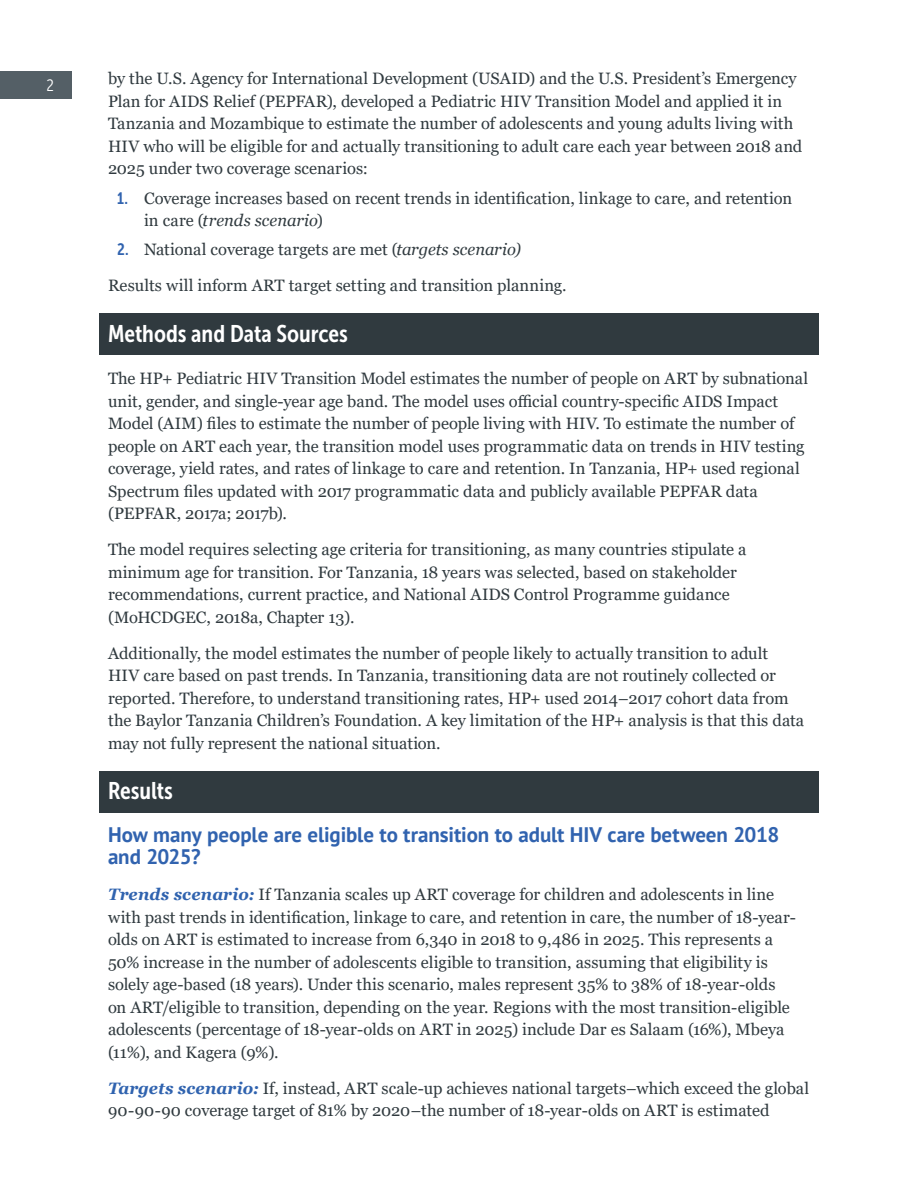
<style>
.page{position:relative;width:918px;height:1188px;background:#fff}
.page>*{position:absolute;margin:0;border:0;box-sizing:border-box;transform-origin:0 0}
.t1{font:24px "Museo Sans Cond 700";color:#fff}
.t2{font:700 21px/22.5px "PT Sans";letter-spacing:-.005em;color:#3163af}
.Body{font:16.5px/22.5px "Georgia";color:#303a3f}
.t3{font:16.5px "Museo Sans Cond 300";color:#fff}
.s1{font-family:"Museo Sans Cond 700";color:#3163af}
.s2{font-style:italic}
.s3{font-weight:700;font-style:italic;color:#3063af}
</style>
<div class="page">
<div style="left:99px;top:313px;width:720px;height:42px;background:#303a3f"></div>
<div style="left:99px;top:771px;width:720px;height:42px;background:#303a3f"></div>
<div style="left:0;top:71px;width:72px;height:28px;background:#545f66"></div>
<p class="t3" style="left:47px;top:77px;width:9px">2</p>
<p class="Body" style="left:108px;top:68px;width:696px">by the U.S. Agency for International Development (USAID) and the U.S. President’s Emergency Plan for AIDS Relief (PEPFAR), developed a Pediatric HIV Transition Model and applied it in Tanzania and Mozambique to estimate the number of adolescents and young adults living with HIV who will be eligible for and actually transitioning to adult care each year between 2018 and 2025 under two coverage scenarios:</p>
<p class="Body" style="left:144px;top:187px;width:650px;text-indent:-27px"><span class="s1">1.</span> Coverage increases based on recent trends in identification, linkage to care, and retention in care (<span class="s2">trends scenario</span>)</p>
<p class="Body" style="left:117px;top:239px;width:405px"><span class="s1">2.</span> National coverage targets are met (<span class="s2">targets scenario)</span></p>
<p class="Body" style="left:108px;top:275px;width:460px">Results will inform ART target setting and transition planning.</p>
<h1 class="t1" style="left:108px;top:320px;width:241px">Methods and Data Sources</h1>
<p class="Body" style="left:108px;top:368px;width:702px">The HP+ Pediatric HIV Transition Model estimates the number of people on ART by subnational unit, gender, and single-year age band. The model uses official country-specific AIDS Impact Model (AIM) files to estimate the number of people living with HIV. To estimate the number of people on ART each year, the transition model uses programmatic data on trends in HIV testing coverage, yield rates, and rates of linkage to care and retention. In Tanzania, HP+ used regional Spectrum files updated with 2017 programmatic data and publicly available PEPFAR data (PEPFAR, 2017a; 2017b).</p>
<p class="Body" style="left:108px;top:539px;width:640px">The model requires selecting age criteria for transitioning, as many countries stipulate a minimum age for transition. For Tanzania, 18 years was selected, based on stakeholder recommendations, current practice, and National AIDS Control Programme guidance (MoHCDGEC, 2018a, Chapter 13).</p>
<p class="Body" style="left:108px;top:642px;width:698px">Additionally, the model estimates the number of people likely to actually transition to adult<br>HIV care based on past trends. In Tanzania, transitioning data are not routinely collected or reported. Therefore, to understand transitioning rates, HP+ used 2014–2017 cohort data from the Baylor Tanzania Children’s Foundation. A key limitation of the HP+ analysis is that this data may not fully represent the national situation.</p>
<h1 class="t1" style="left:108px;top:778px;width:66px">Results</h1>
<h2 class="t2" style="left:108px;top:823px;width:673px">How many people are eligible to transition to adult HIV care between 2018 and 2025?</h2>
<p class="Body" style="left:108px;top:884px;width:690px"><span class="s3">Trends scenario:</span> If Tanzania scales up ART coverage for children and adolescents in line with past trends in identification, linkage to care, and retention in care, the number of 18-year&shy;olds on ART is estimated to increase from 6,340 in 2018 to 9,486 in 2025. This represents a 50% increase in the number of adolescents eligible to transition, assuming that eligibility is solely age-based (18 years). Under this scenario, males represent 35% to 38% of 18-year-olds on ART/eligible to transition, depending on the year. Regions with the most transition-eligible adolescents (percentage of 18-year-olds on ART in 2025) include Dar es Salaam (16%), Mbeya (11%), and Kagera (9%).</p>
<p class="Body" style="left:108px;top:1077px;width:703px"><span class="s3">Targets scenario:</span> If, instead, ART scale-up achieves national targets–which exceed the global<br>90-90-90 coverage target of 81% by 2020–the number of 18-year-olds on ART is estimated</p>
</div>
